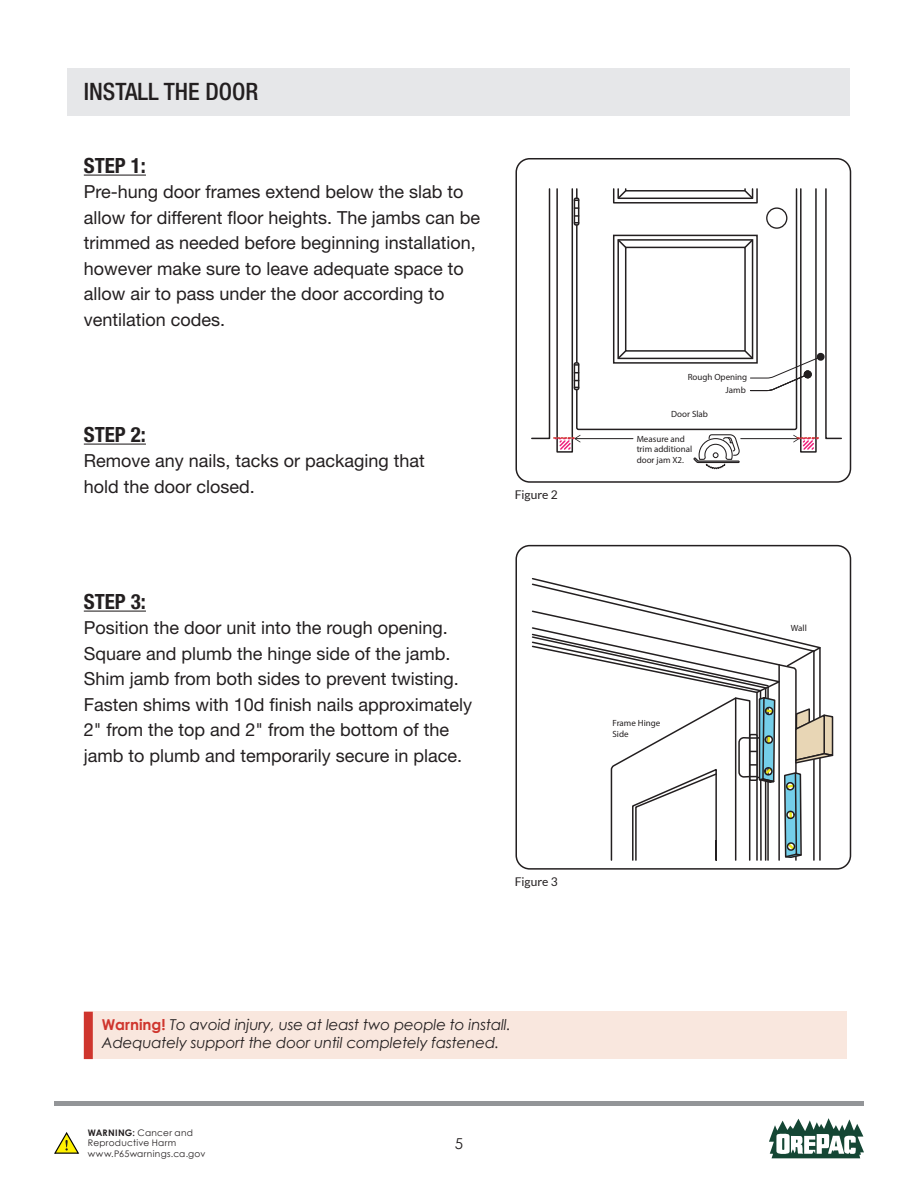
<style>
.page{position:relative;width:918px;height:1188px;background:#fff}
.page>*{position:absolute;margin:0;border:0;box-sizing:border-box;transform-origin:0 0}
.t1{font:500 condensed 24px "Helvetica Neue LT Std";color:#231f20}
.t2{font:700 condensed 21px "Helvetica Neue LT Std";color:#231f20}
.t3{font:18px/25.5px "Helvetica Neue LT Std";color:#231f20}
.Alert{font:italic 15px/18px "Century Gothic";letter-spacing:-.01em;color:#231f20}
.t4{font:15px "Century Gothic";color:#231f20}
.t5{font:12px "Lato";color:#231f20}
.t6{font:9px/10.8px "Myriad Pro";color:#231f20}
.t7{font:9px/10.8px "Century Gothic";letter-spacing:.03em;color:#231f20}
.s1{font-weight:700;font-style:normal;color:#cf352d}
.s2{font-weight:700}
</style>
<div class="page">
<div style="left:54px;top:1101px;width:810px;height:5px;background:#939598"></div>
<svg style="left:54px;top:1132px;width:26px;height:22px"></svg>
<svg style="left:769px;top:1118px;width:95px;height:40px"></svg>
<div style="left:515px;top:158px;width:336px;height:325px;border:2px solid #231f20;border-radius:14px"></div>
<div style="left:68px;top:68px;width:782px;height:48px;background:#e6e7e9"></div>
<div style="left:84px;top:1012px;width:762px;height:47px;background:#f9e7de"></div>
<div style="left:84px;top:1012px;width:9px;height:47px;background:#cf352d"></div>
<svg style="left:581px;top:234px;width:111px;height:197px"></svg>
<div style="left:613px;top:235px;width:145px;height:129px;border:2px solid #231f20"></div>
<div style="left:618px;top:240px;width:135px;height:118px;background:#fff"></div>
<div style="left:617px;top:239px;width:136px;height:120px;border:2px solid #231f20"></div>
<div style="left:625px;top:247px;width:121px;height:105px;border:2px solid #231f20"></div>
<div style="left:613px;top:188px;width:145px;height:16px;background:#fff;border:2px solid #231f20"></div>
<hr style="left:575px;top:438px;width:58px;height:1px;background:#231f20">
<svg style="left:616px;top:238px;width:12px;height:12px"></svg>
<svg style="left:616px;top:349px;width:12px;height:12px"></svg>
<div style="left:617px;top:188px;width:136px;height:11px;background:#fff;border:2px solid #231f20"></div>
<svg style="left:625px;top:188px;width:67px;height:4px"></svg>
<svg style="left:616px;top:189px;width:12px;height:10px"></svg>
<hr style="left:84px;top:175px;width:62px;height:1px;background:#231f20">
<svg style="left:692px;top:188px;width:149px;height:282px"></svg>
<svg style="left:531px;top:188px;width:50px;height:263px"></svg>
<hr style="left:84px;top:444px;width:62px;height:1px;background:#231f20">
<svg style="left:531px;top:582px;width:303px;height:279px"></svg>
<hr style="left:84px;top:611px;width:62px;height:1px;background:#231f20">
<div style="left:515px;top:545px;width:336px;height:325px;border:2px solid #231f20;border-radius:14px"></div>
<p class="t1" style="left:84px;top:78px;width:176px">INSTALL THE DOOR</p>
<p class="t2" style="left:84px;top:153px;width:64px">STEP 1:</p>
<p class="t3" style="left:84px;top:179px;width:398px">Pre-hung door frames extend below the slab to allow for different floor heights. The jambs can be trimmed as needed before beginning installation, however make sure to leave adequate space to allow air to pass under the door according to ventilation codes.</p>
<p class="t2" style="left:84px;top:422px;width:64px">STEP 2:</p>
<p class="t3" style="left:84px;top:448px;width:343px">Remove any nails, tacks or packaging that hold the door closed.</p>
<p class="t2" style="left:84px;top:589px;width:64px">STEP 3:</p>
<p class="t3" style="left:84px;top:615px;width:390px">Position the door unit into the rough opening.<br>Square and plumb the hinge side of the jamb.<br>Shim jamb from both sides to prevent twisting.<br>Fasten shims with 10d finish nails approximately 2" from the top and 2" from the bottom of the jamb to plumb and temporarily secure in place.</p>
<p class="t5" style="left:515px;top:488px;width:45px">Figure 2</p>
<p class="t5" style="left:515px;top:875px;width:45px">Figure 3</p>
<p class="Alert" style="left:102px;top:1016px;width:411px"><span class="s1">Warning!</span> To avoid injury, use at least two people to install.<br>Adequately support the door until completely fastened.</p>
<p class="t7" style="left:88px;top:1127px;width:119px"><span class="s2">WARNING:</span> Cancer and<br>Reproductive Harm www.P65warnings.ca.gov</p>
<p class="t4" style="left:455px;top:1133px;width:10px">5</p>
<p class="t6" style="left:688px;top:372px;width:61px">Rough Opening</p>
<p class="t6" style="left:671px;top:409px;width:38px">Door Slab</p>
<p class="t6" style="left:637px;top:433px;width:57px">Measure and trim additional door jam X2.</p>
<p class="t6" style="left:726px;top:384px;width:22px">Jamb</p>
<p class="t6" style="left:613px;top:717px;width:49px">Frame Hinge<br>Side</p>
<p class="t6" style="left:791px;top:623px;width:17px">Wall</p>
</div>
